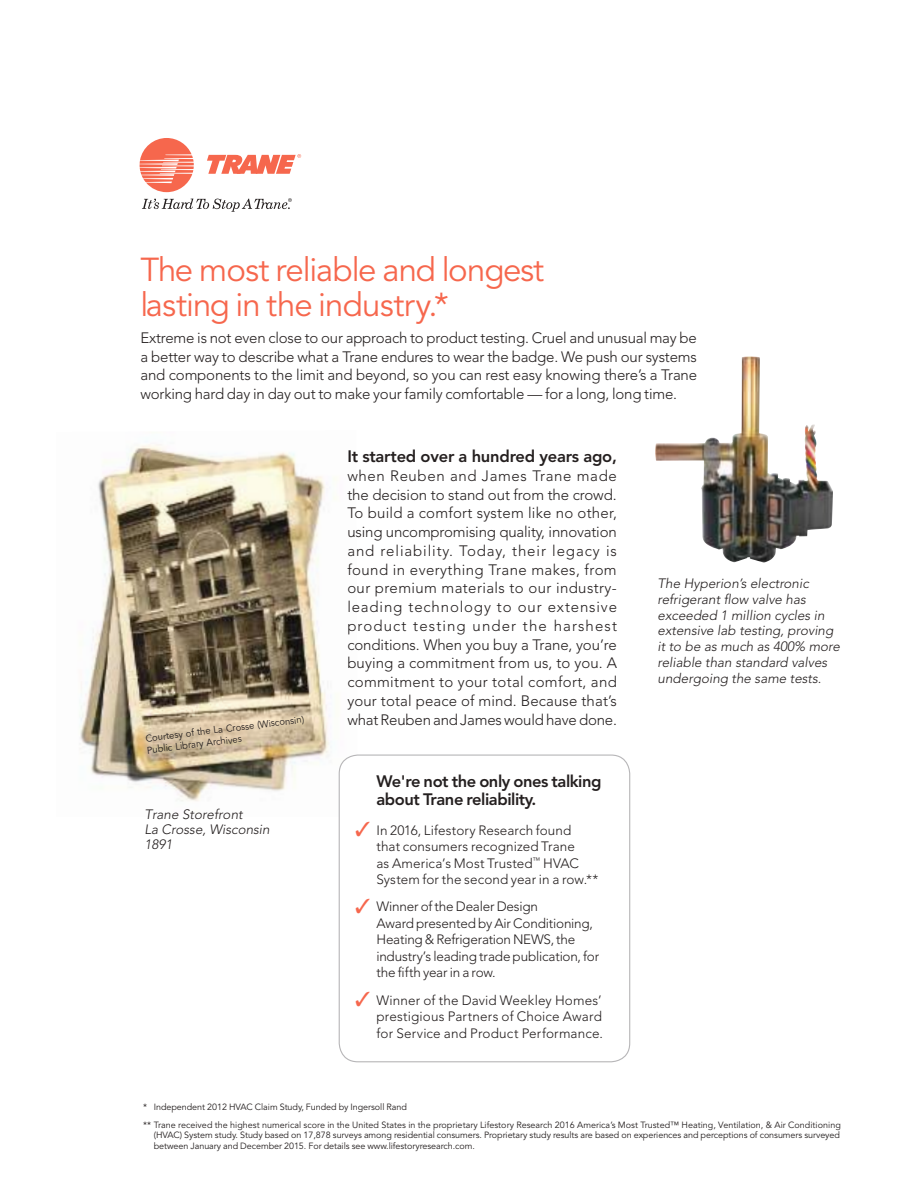
<style>
.page{position:relative;width:918px;height:1188px;background:#fff}
.page>*{position:absolute;margin:0;border:0;box-sizing:border-box;transform-origin:0 0}
.t1{font:33px/34.5px "Avenir";letter-spacing:-.03em;color:#f6674d}
.t2{font:800 16.5px/18px "Avenir";letter-spacing:-.025em;color:#241f1f}
.t3{font:300 15px/18.8px "Avenir";letter-spacing:-.015em;color:#241f1f;text-align:justify}
.t4{font:300 13.5px/16.5px "Avenir";letter-spacing:-.005em;color:#241f1f}
.t5{font:italic 300 13.5px/15.8px "Avenir";color:#241f1f}
.t6{font:9.9px/11.9px "Avenir";color:#241f1f;scale:.96 1}
.t7{font:9px/17.5px "Avenir LT Std";letter-spacing:-.005em;color:#241f1f}
.s1{color:#f6674d}
</style>
<div class="page">
<img style="left:80px;top:444px;width:278px;height:373px">
<svg style="left:140px;top:138px;width:54px;height:54px"></svg>
<svg style="left:207px;top:154px;width:94px;height:20px"></svg>
<svg style="left:142px;top:198px;width:150px;height:14px"></svg>
<div style="left:339px;top:755px;width:291px;height:307px;background:#fff;border-radius:19px"></div>
<div style="left:339px;top:755px;width:291px;height:307px;border:1px solid #b7b6b8;border-radius:19px"></div>
<img style="left:655px;top:357px;width:178px;height:206px">
<h1 class="t1" style="left:140px;top:253px;width:405px">The most reliable and longest lasting in the industry.*</h1>
<p class="t3" style="left:140px;top:328px;width:558px">Extreme is not even close to our approach to product testing. Cruel and unusual may be a better way to describe what a Trane endures to wear the badge. We push our systems and components to the limit and beyond, so you can rest easy knowing there’s a Trane working hard day in day out to make your family comfortable — for a long, long time.</p>
<p class="t6" style="left:145px;top:733px;width:168px;rotate:-7deg">Courtesy of the La Crosse (Wisconsin)<br>Public Library Archives</p>
<p class="t5" style="left:144px;top:807px;width:127px;line-height:15px">Trane Storefront<br>La Crosse, Wisconsin<br>1891</p>
<p class="t2" style="left:347px;top:448px;width:271px">It started over a hundred years ago,</p>
<p class="t3" style="left:347px;top:466px;width:271px">when Reuben and James Trane made the decision to stand out from the crowd.<br>To build a comfort system like no other, using uncompromising quality, innovation and reliability. Today, their legacy is found in everything Trane makes, from our premium materials to our industry&shy;leading technology to our extensive product testing under the harshest conditions. When you buy a Trane, you’re buying a commitment from us, to you. A commitment to your total comfort, and your total peace of mind. Because that’s what Reuben and James would have done.</p>
<p class="t2" style="left:376px;top:772px;width:227px">We're not the only ones talking about Trane reliability.</p>
<p class="t4" style="left:376px;top:822px;width:223px;text-indent:-21px"><span class="s1">✓</span> In 2016, Lifestory Research found that consumers recognized Trane<br>as America’s Most Trusted<sup>™</sup> HVAC System for the second year in a row.**</p>
<p class="t4" style="left:376px;top:899px;width:224px;text-indent:-21px"><span class="s1">✓</span> Winner of the Dealer Design<br>Award presented by Air Conditioning, Heating &amp; Refrigeration NEWS, the industry’s leading trade publication, for the fifth year in a row.</p>
<p class="t4" style="left:376px;top:992px;width:228px;text-align:justify;text-indent:-21px"><span class="s1">✓</span> Winner of the David Weekley Homes’ prestigious Partners of Choice Award for Service and Product Performance.</p>
<p class="t5" style="left:658px;top:576px;width:184px">The Hyperion’s electronic refrigerant flow valve has exceeded 1 million cycles in extensive lab testing, proving it to be as much as 400% more reliable than standard valves undergoing the same tests.</p>
<p class="t7" style="left:143px;top:1098px;width:699px">* Independent 2012 HVAC Claim Study, Funded by Ingersoll Rand<br>** Trane received the highest numerical score in the United States in the proprietary Lifestory Research 2016 America’s Most Trusted™ Heating, Ventilation, &amp; Air Conditioning</p>
<p class="t7" style="left:154px;top:1130px;width:688px;line-height:10.5px">(HVAC) System study. Study based on 17,878 surveys among residential consumers. Proprietary study results are based on experiences and perceptions of consumers surveyed between January and December 2015. For details see www.lifestoryresearch.com.</p>
</div>
